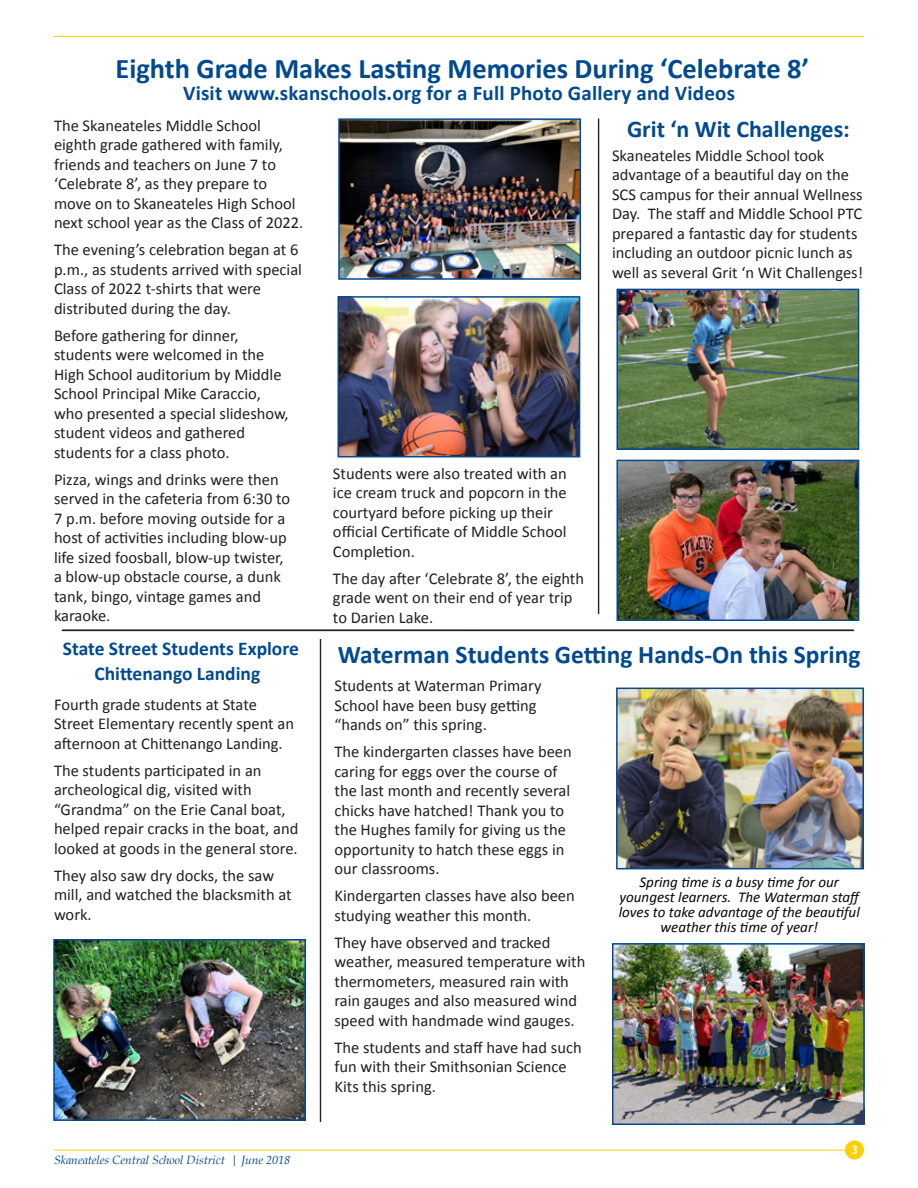
<style>
.page{position:relative;width:918px;height:1188px;background:#fff}
.page>*{position:absolute;margin:0;border:0;box-sizing:border-box;transform-origin:0 0}
.t1{font:700 28.5px "Calibri";color:#014a91}
.t2{font:700 25.5px "Calibri";color:#014a91}
.t3{font:700 24px "Calibri";color:#014a91}
.t4{font:700 21px "Calibri";letter-spacing:.01em;color:#014a91}
.t5{font:700 19.5px "Calibri";color:#014a91}
.t6{font:16.5px/19.5px "Calibri";color:#231f20}
.t7{font:italic 15px/15px "Calibri";color:#050605;text-align:center}
.t8{font:italic 12px "Book Antiqua";color:#014a91}
.t9{font:700 12px "Trebuchet MS";color:#fff}
</style>
<div class="page">
<hr style="left:54px;top:1150px;width:792px;height:1px;background:#fece08">
<hr style="left:54px;top:36px;width:810px;height:1px;background:#fece08">
<div style="left:845px;top:1140px;width:19px;height:20px;background:#fece08;border-radius:50%"></div>
<img style="left:615px;top:946px;width:247px;height:176px">
<div style="left:612px;top:943px;width:253px;height:182px;border:2px solid #014a91"></div>
<hr style="left:598px;top:118px;width:1px;height:496px;background:#231f20">
<hr style="left:320px;top:639px;width:1px;height:483px;background:#231f20">
<img style="left:619px;top:691px;width:242px;height:175px">
<div style="left:616px;top:688px;width:248px;height:181px;border:2px solid #014a91"></div>
<img style="left:56px;top:942px;width:247px;height:176px">
<div style="left:53px;top:939px;width:253px;height:182px;border:2px solid #014a91"></div>
<svg style="left:62px;top:630px;width:792px;height:1px"></svg>
<img style="left:341px;top:121px;width:237px;height:156px">
<div style="left:338px;top:118px;width:243px;height:162px;border:2px solid #014a91"></div>
<img style="left:341px;top:299px;width:236px;height:156px">
<div style="left:338px;top:296px;width:242px;height:162px;border:2px solid #014a91"></div>
<img style="left:619px;top:292px;width:237px;height:155px">
<div style="left:616px;top:289px;width:243px;height:161px;border:2px solid #014a91"></div>
<img style="left:619px;top:463px;width:237px;height:155px">
<div style="left:616px;top:460px;width:243px;height:161px;border:2px solid #014a91"></div>
<h1 class="t1" style="left:116px;top:50px;width:695px">Eighth Grade Makes Lasting Memories During ‘Celebrate 8’</h1>
<p class="t4" style="left:183px;top:80px;width:554px">Visit www.skanschools.org for a Full Photo Gallery and Videos</p>
<p class="t6" style="left:54px;top:116px;width:251px">The Skaneateles Middle School eighth grade gathered with family, friends and teachers on June 7 to ‘Celebrate 8’, as they prepare to move on to Skaneateles High School next school year as the Class of 2022.</p>
<p class="t6" style="left:54px;top:240px;width:250px">The evening’s celebration began at 6 p.m., as students arrived with special Class of 2022 t-shirts that were distributed during the day.</p>
<p class="t6" style="left:54px;top:326px;width:236px">Before gathering for dinner, students were welcomed in the<br>High School auditorium by Middle<br>School Principal Mike Caraccio, who presented a special slideshow, student videos and gathered students for a class photo.</p>
<p class="t6" style="left:54px;top:470px;width:238px">Pizza, wings and drinks were then served in the cafeteria from 6:30 to<br>7 p.m. before moving outside for a host of activities including blow-up life sized foosball, blow-up twister, a blow-up obstacle course, a dunk tank, bingo, vintage games and karaoke.</p>
<p class="t6" style="left:333px;top:463px;width:235px">Students were also treated with an ice cream truck and popcorn in the courtyard before picking up their official Certificate of Middle School<br>Completion.</p>
<h3 class="t3" style="left:627px;top:114px;width:224px">Grit ‘n Wit Challenges:</h3>
<p class="t6" style="left:612px;top:146px;width:253px">Skaneateles Middle School took advantage of a beautiful day on the SCS campus for their annual Wellness Day. The staff and Middle School PTC prepared a fantastic day for students including an outdoor picnic lunch as well as several Grit ‘n Wit Challenges!</p>
<p class="t6" style="left:333px;top:568px;width:253px">The day after ‘Celebrate 8’, the eighth grade went on their end of year trip to Darien Lake.</p>
<p class="t5" style="left:63px;top:636px;width:238px">State Street Students Explore</p>
<p class="t5" style="left:94px;top:661px;width:167px">Chittenango Landing</p>
<p class="t6" style="left:54px;top:695px;width:242px">Fourth grade students at State<br>Street Elementary recently spent an afternoon at Chittenango Landing.</p>
<p class="t6" style="left:54px;top:761px;width:246px">The students participated in an archeological dig, visited with “Grandma” on the Erie Canal boat, helped repair cracks in the boat, and looked at goods in the general store.</p>
<p class="t6" style="left:54px;top:866px;width:239px">They also saw dry docks, the saw mill, and watched the blacksmith at work.</p>
<p class="t8" style="left:54px;top:1153px;width:238px">Skaneateles Central School District | June 2018</p>
<h2 class="t2" style="left:338px;top:639px;width:524px">Waterman Students Getting Hands-On this Spring</h2>
<p class="t6" style="left:334px;top:676px;width:209px">Students at Waterman Primary<br>School have been busy getting “hands on” this spring.</p>
<p class="t6" style="left:334px;top:742px;width:239px">The kindergarten classes have been caring for eggs over the course of the last month and recently several chicks have hatched! Thank you to the Hughes family for giving us the opportunity to hatch these eggs in our classrooms.</p>
<p class="t6" style="left:334px;top:886px;width:242px">Kindergarten classes have also been studying weather this month.</p>
<p class="t6" style="left:334px;top:932px;width:252px">They have observed and tracked weather, measured temperature with thermometers, measured rain with rain gauges and also measured wind speed with handmade wind gauges.</p>
<p class="t6" style="left:334px;top:1037px;width:249px">The students and staff have had such fun with their Smithsonian Science<br>Kits this spring.</p>
<p class="t7" style="left:619px;top:874px;width:245px">Spring time is a busy time for our youngest learners. The Waterman staff loves to take advantage of the beautiful weather this time of year!</p>
<p class="t9" style="left:851px;top:1142px;width:9px">3</p>
</div>
